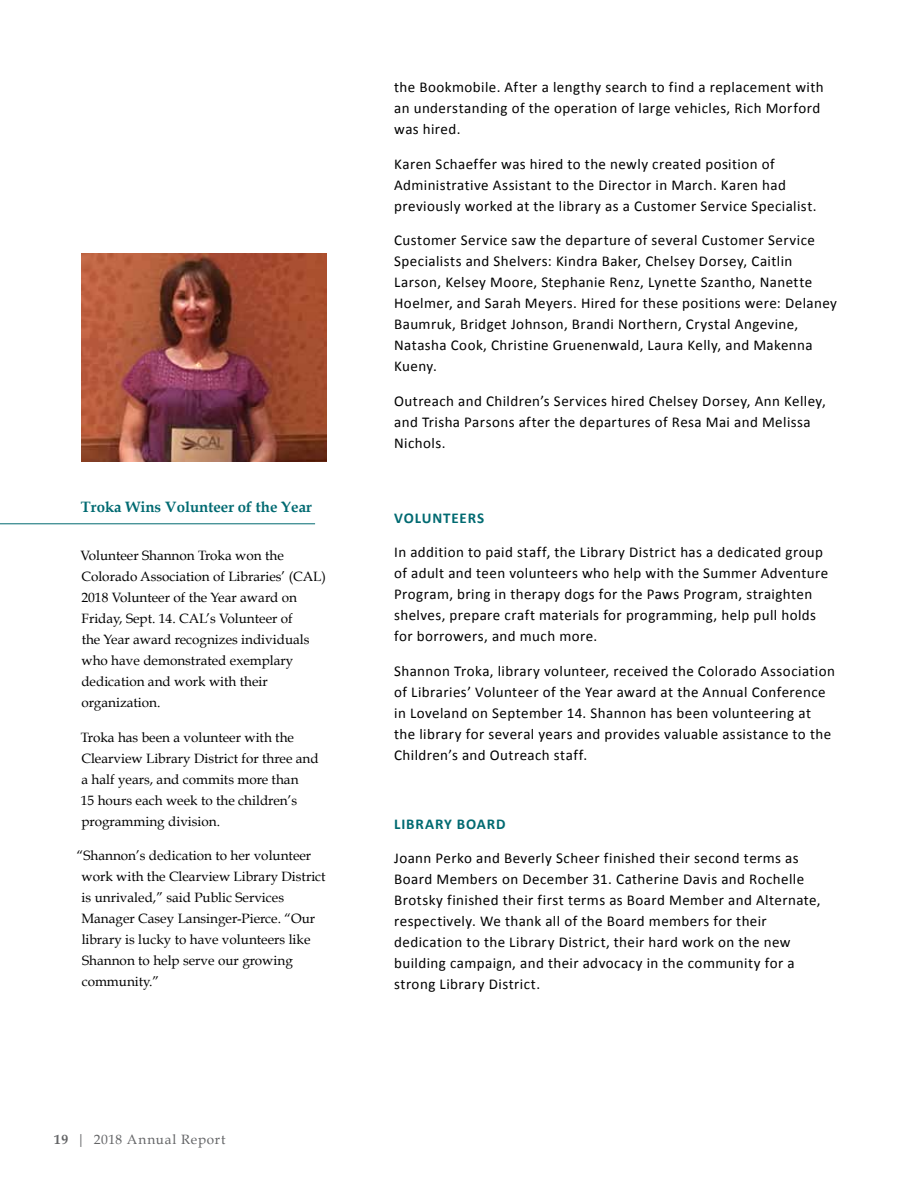
<style>
.page{position:relative;width:918px;height:1188px;background:#fff}
.page>*{position:absolute;margin:0;border:0;box-sizing:border-box;transform-origin:0 0}
.t1{font:15px/21px "Calibri";letter-spacing:.03em;color:#000}
.t2{font:700 15px "Book Antiqua";color:#006a71}
.t3{font:700 15px "Calibri";letter-spacing:.055em;color:#006a71}
.t4{font:13.5px/21px "Book Antiqua";color:#000}
.t5{font:13.5px "Book Antiqua";letter-spacing:.06em;color:#636466}
.s1{font-weight:700}
</style>
<div class="page">
<img style="left:81px;top:254px;width:245px;height:207px">
<hr style="left:0;top:523px;width:315px;height:1px;background:#006a71">
<p class="t2" style="left:81px;top:498px;width:233px">Troka Wins Volunteer of the Year</p>
<p class="t4" style="left:80px;top:545px;width:247px">Volunteer Shannon Troka won the<br>Colorado Association of Libraries’ (CAL)<br>2018 Volunteer of the Year award on<br>Friday, Sept. 14. CAL’s Volunteer of<br>the Year award recognizes individuals who have demonstrated exemplary dedication and work with their organization.</p>
<p class="t4" style="left:81px;top:727px;width:239px">Troka has been a volunteer with the Clearview Library District for three and a half years, and commits more than<br>15 hours each week to the children’s programming division.</p>
<p class="t4" style="left:81px;top:845px;width:246px;text-indent:-5px">“Shannon’s dedication to her volunteer work with the Clearview Library District is unrivaled,” said Public Services Manager Casey Lansinger-Pierce. “Our library is lucky to have volunteers like Shannon to help serve our growing community.”</p>
<p class="t5" style="left:54px;top:1131px;width:173px"><span class="s1">19</span> | 2018 Annual Report</p>
<p class="t1" style="left:394px;top:76px;width:431px">the Bookmobile. After a lengthy search to find a replacement with an understanding of the operation of large vehicles, Rich Morford was hired.</p>
<p class="t1" style="left:394px;top:153px;width:424px">Karen Schaeffer was hired to the newly created position of<br>Administrative Assistant to the Director in March. Karen had previously worked at the library as a Customer Service Specialist.</p>
<p class="t1" style="left:394px;top:229px;width:444px">Customer Service saw the departure of several Customer Service Specialists and Shelvers: Kindra Baker, Chelsey Dorsey, Caitlin Larson, Kelsey Moore, Stephanie Renz, Lynette Szantho, Nanette Hoelmer, and Sarah Meyers. Hired for these positions were: Delaney Baumruk, Bridget Johnson, Brandi Northern, Crystal Angevine, Natasha Cook, Christine Gruenenwald, Laura Kelly, and Makenna Kueny.</p>
<p class="t1" style="left:394px;top:390px;width:433px">Outreach and Children’s Services hired Chelsey Dorsey, Ann Kelley, and Trisha Parsons after the departures of Resa Mai and Melissa<br>Nichols.</p>
<p class="t3" style="left:394px;top:508px;width:91px">VOLUNTEERS</p>
<p class="t1" style="left:394px;top:541px;width:436px">In addition to paid staff, the Library District has a dedicated group of adult and teen volunteers who help with the Summer Adventure Program, bring in therapy dogs for the Paws Program, straighten shelves, prepare craft materials for programming, help pull holds for borrowers, and much more.</p>
<p class="t1" style="left:394px;top:660px;width:442px">Shannon Troka, library volunteer, received the Colorado Association of Libraries’ Volunteer of the Year award at the Annual Conference in Loveland on September 14. Shannon has been volunteering at the library for several years and provides valuable assistance to the Children’s and Outreach staff.</p>
<p class="t3" style="left:394px;top:814px;width:113px">LIBRARY BOARD</p>
<p class="t1" style="left:394px;top:847px;width:428px">Joann Perko and Beverly Scheer finished their second terms as Board Members on December 31. Catherine Davis and Rochelle Brotsky finished their first terms as Board Member and Alternate, respectively. We thank all of the Board members for their dedication to the Library District, their hard work on the new building campaign, and their advocacy in the community for a strong Library District.</p>
</div>
